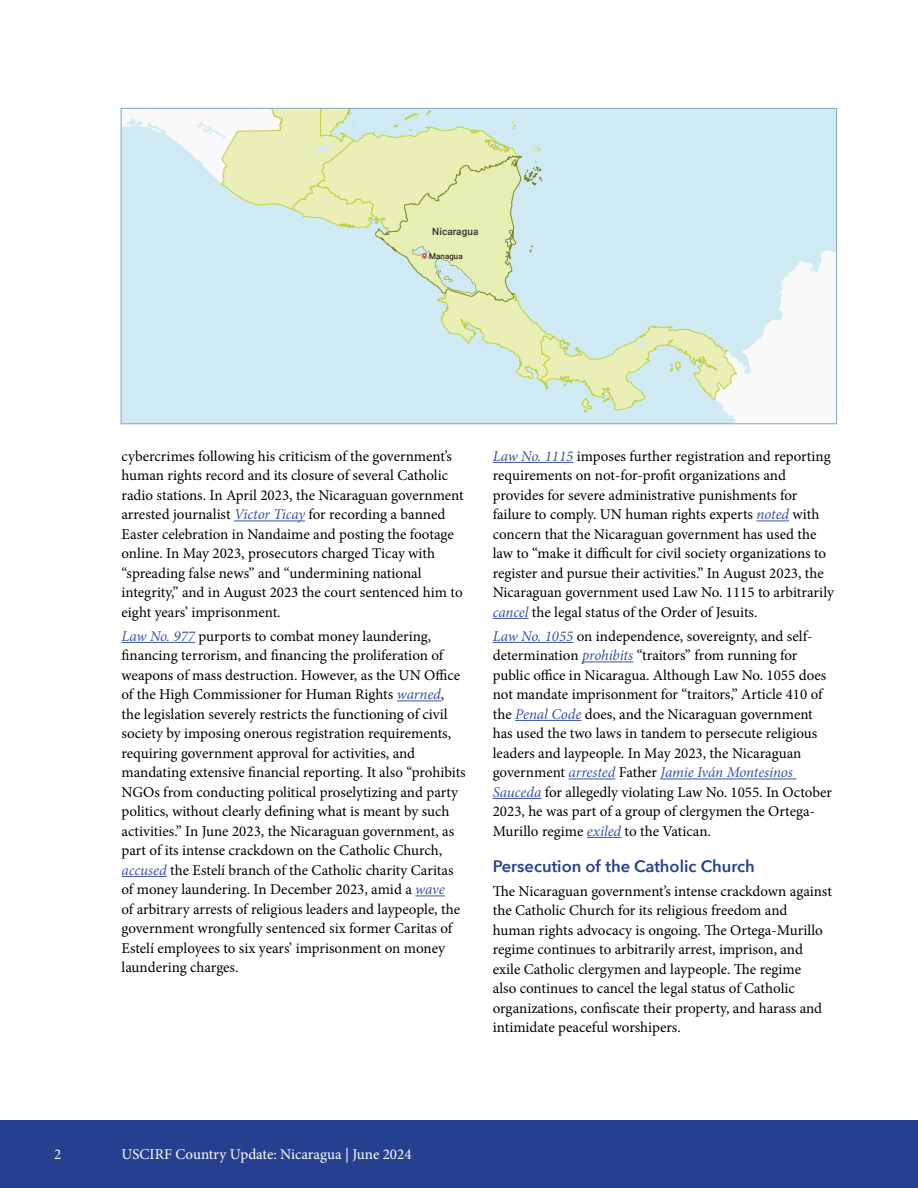
<style>
.page{position:relative;width:918px;height:1188px;background:#fff}
.page>*{position:absolute;margin:0;border:0;box-sizing:border-box;transform-origin:0 0}
.t1{font:600 16.5px "Avenir Next";color:#25408f}
.t2{font:15px/19.5px "Minion Pro";color:#000}
.t3{font:15px "Minion Pro";color:#fff}
.t4{font:500 9.9px "Roboto";letter-spacing:.01em;color:#333}
.t5{font:7.95px "Roboto";letter-spacing:.01em;color:#000}
.s1{font-style:italic;color:#3a53a4}
</style>
<div class="page">
<div style="left:0;top:1120px;width:918px;height:68px;background:#25408f"></div>
<hr style="left:234px;top:521px;width:71px;height:1px;background:#3a53a4">
<hr style="left:122px;top:642px;width:73px;height:1px;background:#3a53a4">
<hr style="left:397px;top:701px;width:44px;height:1px;background:#3a53a4">
<hr style="left:122px;top:876px;width:45px;height:1px;background:#3a53a4">
<hr style="left:415px;top:896px;width:30px;height:1px;background:#3a53a4">
<hr style="left:493px;top:462px;width:80px;height:1px;background:#3a53a4">
<hr style="left:756px;top:521px;width:33px;height:1px;background:#3a53a4">
<hr style="left:493px;top:618px;width:35px;height:1px;background:#3a53a4">
<hr style="left:493px;top:642px;width:80px;height:1px;background:#3a53a4">
<hr style="left:582px;top:662px;width:51px;height:1px;background:#3a53a4">
<hr style="left:515px;top:720px;width:66px;height:1px;background:#3a53a4">
<hr style="left:569px;top:779px;width:46px;height:1px;background:#3a53a4">
<hr style="left:661px;top:779px;width:135px;height:1px;background:#3a53a4">
<hr style="left:493px;top:798px;width:48px;height:1px;background:#3a53a4">
<hr style="left:587px;top:837px;width:34px;height:1px;background:#3a53a4">
<svg style="left:123px;top:110px;width:712px;height:312px;fill:#cfeaf3"></svg>
<svg style="left:197px;top:119px;width:23px;height:229px;fill:#cfeaf3"></svg>
<svg style="left:220px;top:110px;width:517px;height:312px"></svg>
<p class="t4" style="left:432px;top:224px;width:48px">Nicaragua</p>
<p class="t5" style="left:429px;top:251px;width:35px">Managua</p>
<p class="t2" style="left:122px;top:446px;width:344px">cybercrimes following his criticism of the government’s human rights record and its closure of several Catholic radio stations. In April 2023, the Nicaraguan government arrested journalist <span class="s1">Victor Ticay</span> for recording a banned Easter celebration in Nandaime and posting the footage online. In May 2023, prosecutors charged Ticay with “spreading false news” and “undermining national integrity,” and in August 2023 the court sentenced him to eight years’ imprisonment.</p>
<p class="t2" style="left:122px;top:626px;width:346px"><span class="s1">Law No. 977</span> purports to combat money laundering, financing terrorism, and financing the proliferation of weapons of mass destruction. However, as the UN Office of the High Commissioner for Human Rights <span class="s1">warned</span>, the legislation severely restricts the functioning of civil society by imposing onerous registration requirements, requiring government approval for activities, and mandating extensive financial reporting. It also “prohibits NGOs from conducting political proselytizing and party politics, without clearly defining what is meant by such activities.” In June 2023, the Nicaraguan government, as part of its intense crackdown on the Catholic Church, <span class="s1">accused</span> the Estelí branch of the Catholic charity Caritas of money laundering. In December 2023, amid a <span class="s1">wave<br></span>of arbitrary arrests of religious leaders and laypeople, the government wrongfully sentenced six former Caritas of Estelí employees to six years’ imprisonment on money laundering charges.</p>
<p class="t2" style="left:493px;top:446px;width:343px"><span class="s1">Law No. 1115</span> imposes further registration and reporting requirements on not-for-profit organizations and provides for severe administrative punishments for failure to comply. UN human rights experts <span class="s1">noted</span> with concern that the Nicaraguan government has used the law to “make it difficult for civil society organizations to register and pursue their activities.” In August 2023, the Nicaraguan government used Law No. 1115 to arbitrarily <span class="s1">cancel</span> the legal status of the Order of Jesuits.</p>
<p class="t2" style="left:493px;top:626px;width:341px"><span class="s1">Law No. 1055</span> on independence, sovereignty, and self&shy;determination <span class="s1">prohibits</span> “traitors” from running for public office in Nicaragua. Although Law No. 1055 does not mandate imprisonment for “traitors,” Article 410 of the <span class="s1">Penal Code</span> does, and the Nicaraguan government has used the two laws in tandem to persecute religious leaders and laypeople. In May 2023, the Nicaraguan government <span class="s1">arrested</span> Father <span class="s1">Jamie Iván Montesinos Sauceda</span> for allegedly violating Law No. 1055. In October 2023, he was part of a group of clergymen the Ortega-Murillo regime <span class="s1">exiled</span> to the Vatican.</p>
<p class="t1" style="left:493px;top:852px;width:264px">Persecution of the Catholic Church</p>
<p class="t2" style="left:493px;top:881px;width:341px">The Nicaraguan government’s intense crackdown against the Catholic Church for its religious freedom and human rights advocacy is ongoing. The Ortega-Murillo regime continues to arbitrarily arrest, imprison, and exile Catholic clergymen and laypeople. The regime<br>also continues to cancel the legal status of Catholic organizations, confiscate their property, and harass and intimidate peaceful worshipers.</p>
<p class="t3" style="left:54px;top:1144px;width:9px">2</p>
<p class="t3" style="left:122px;top:1144px;width:292px">USCIRF Country Update: Nicaragua | June 2024</p>
</div>
